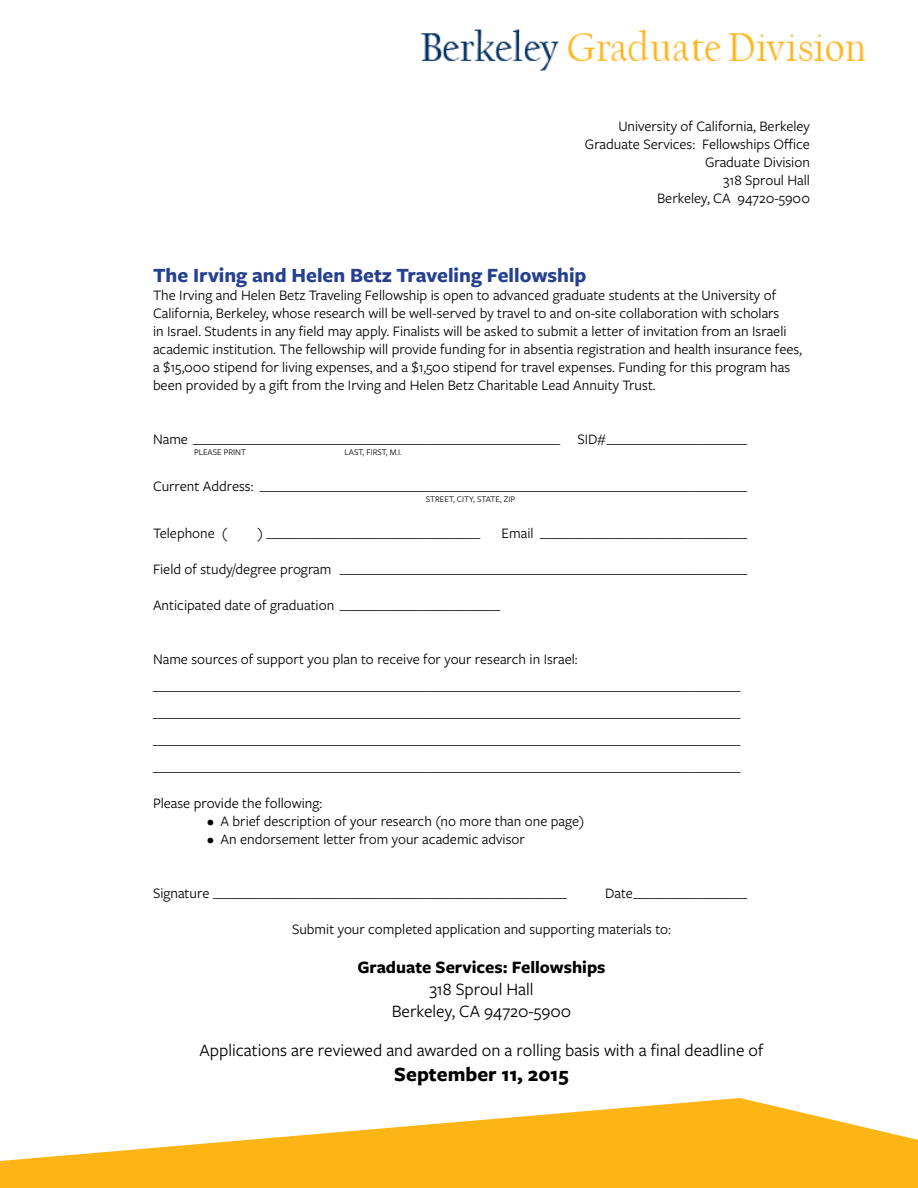
<style>
.page{position:relative;width:918px;height:1188px;background:#fff}
.page>*{position:absolute;margin:0;border:0;box-sizing:border-box;transform-origin:0 0}
.t1{font:700 21px "Freight Sans Pro";color:#25408f}
.t2{font:700 21px "Freight Sans Pro";color:#000}
.t3{font:18px/21.6px "Freight Sans Pro";color:#000;text-align:center}
.t4{font:700 18px "Freight Sans Pro";color:#000}
.t5{font:15px/18px "Freight Sans Pro";color:#000}
.t6{font:9px "Freight Sans Pro";color:#000}
</style>
<div class="page">
<svg style="left:0;top:1098px;width:918px;height:90px;fill:#fcb515"></svg>
<img style="left:421px;top:29px;width:445px;height:42px">
<p class="t5" style="left:585px;top:116px;width:227px;text-align:right">University of California, Berkeley<br>Graduate Services: Fellowships Office<br>Graduate Division<br>318 Sproul Hall<br>Berkeley, CA 94720-5900</p>
<h1 class="t1" style="left:153px;top:261px;width:435px">The Irving and Helen Betz Traveling Fellowship</h1>
<p class="t5" style="left:153px;top:286px;width:651px">The Irving and Helen Betz Traveling Fellowship is open to advanced graduate students at the University of California, Berkeley, whose research will be well-served by travel to and on-site collaboration with scholars<br>in Israel. Students in any field may apply. Finalists will be asked to submit a letter of invitation from an Israeli academic institution. The fellowship will provide funding for in absentia registration and health insurance fees, a $15,000 stipend for living expenses, and a $1,500 stipend for travel expenses. Funding for this program has been provided by a gift from the Irving and Helen Betz Charitable Lead Annuity Trust.</p>
<p class="t5" style="left:153px;top:430px;width:596px">Name _______________________________________________________ SID#_____________________</p>
<p class="t6" style="left:194px;top:446px;width:54px">PLEASE PRINT</p>
<p class="t6" style="left:345px;top:446px;width:59px">LAST, FIRST, M.I.</p>
<p class="t5" style="left:153px;top:476px;width:596px">Current Address: _________________________________________________________________________</p>
<p class="t6" style="left:426px;top:493px;width:91px">STREET, CITY, STATE, ZIP</p>
<p class="t5" style="left:153px;top:523px;width:75px">Telephone (</p>
<p class="t5" style="left:258px;top:523px;width:224px">) ________________________________</p>
<p class="t5" style="left:502px;top:523px;width:247px">Email _______________________________</p>
<p class="t5" style="left:153px;top:559px;width:596px">Field of study/degree program _____________________________________________________________</p>
<p class="t5" style="left:153px;top:595px;width:349px">Anticipated date of graduation ________________________</p>
<p class="t5" style="left:153px;top:645px;width:589px;line-height:27px">Name sources of support you plan to receive for your research in Israel: ________________________________________________________________________________________ ________________________________________________________________________________________ ________________________________________________________________________________________ ________________________________________________________________________________________</p>
<p class="t5" style="left:153px;top:793px;width:171px">Please provide the following:</p>
<p class="t5" style="left:207px;top:811px;width:379px">• A brief description of your research (no more than one page)</p>
<p class="t5" style="left:207px;top:829px;width:319px">• An endorsement letter from your academic advisor</p>
<p class="t5" style="left:153px;top:883px;width:415px">Signature _____________________________________________________</p>
<p class="t5" style="left:605px;top:883px;width:143px">Date_________________</p>
<p class="t5" style="left:292px;top:919px;width:380px">Submit your completed application and supporting materials to:</p>
<p class="t4" style="left:357px;top:955px;width:250px">Graduate Services: Fellowships</p>
<p class="t3" style="left:392px;top:978px;width:181px">318 Sproul Hall<br>Berkeley, CA 94720-5900</p>
<p class="t3" style="left:199px;top:1039px;width:566px">Applications are reviewed and awarded on a rolling basis with a final deadline of</p>
<h1 class="t2" style="left:394px;top:1060px;width:176px">September 11, 2015</h1>
</div>
